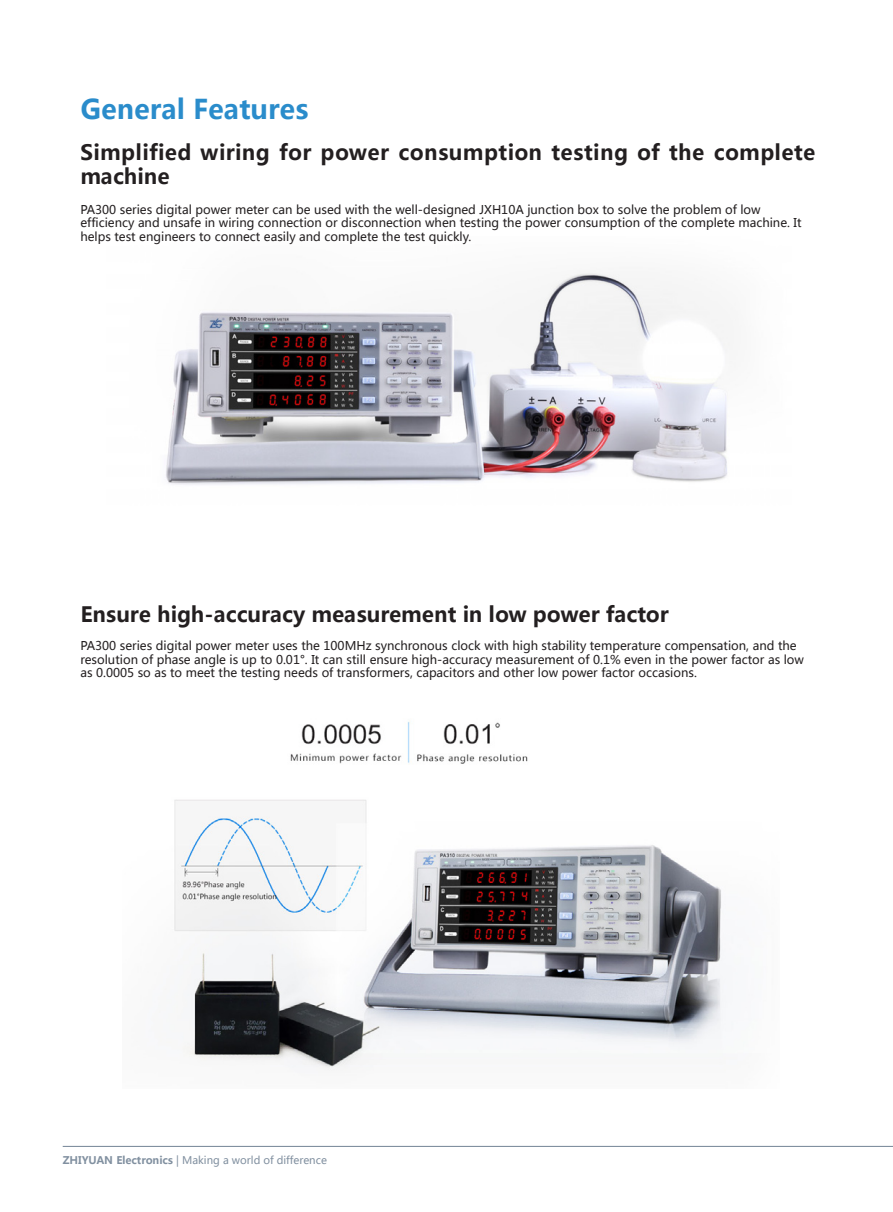
<style>
.page{position:relative;width:893px;height:1212px;background:#fff}
.page>*{position:absolute;margin:0;border:0;box-sizing:border-box;transform-origin:0 0}
.一级标题{font:700 27px "Microsoft Ya Hei";color:#2a8ccb}
.二级标题{font:700 21px/24px "Microsoft Ya Hei";letter-spacing:.015em;color:#231f20}
.正文2{font:12px/13.5px "Microsoft Ya Hei";color:#231f20}
.t1{font:10.5px "Microsoft Ya Hei";color:#8190a0}
.s1{font-weight:700}
</style>
<div class="page">
<hr style="left:63px;top:1146px;width:830px;height:1px;background:#8190a0">
<img style="left:166px;top:273px;width:564px;height:212px">
<img style="left:159px;top:721px;width:574px;height:350px">
<p class="一级标题" style="left:80px;top:90px;width:230px">General Features</p>
<p class="二级标题" style="left:80px;top:140px;width:737px">Simplified wiring for power consumption testing of the complete machine</p>
<p class="正文2" style="left:80px;top:202px;width:723px">PA300 series digital power meter can be used with the well-designed JXH10A junction box to solve the problem of low efficiency and unsafe in wiring connection or disconnection when testing the power consumption of the complete machine. It helps test engineers to connect easily and complete the test quickly.</p>
<p class="二级标题" style="left:80px;top:601px;width:590px">Ensure high-accuracy measurement in low power factor</p>
<p class="正文2" style="left:80px;top:639px;width:725px">PA300 series digital power meter uses the 100MHz synchronous clock with high stability temperature compensation, and the resolution of phase angle is up to 0.01°. It can still ensure high-accuracy measurement of 0.1% even in the power factor as low as 0.0005 so as to meet the testing needs of transformers, capacitors and other low power factor occasions.</p>
<p class="t1" style="left:63px;top:1153px;width:266px"><span class="s1">ZHIYUAN Electronics</span> | Making a world of difference</p>
</div>
